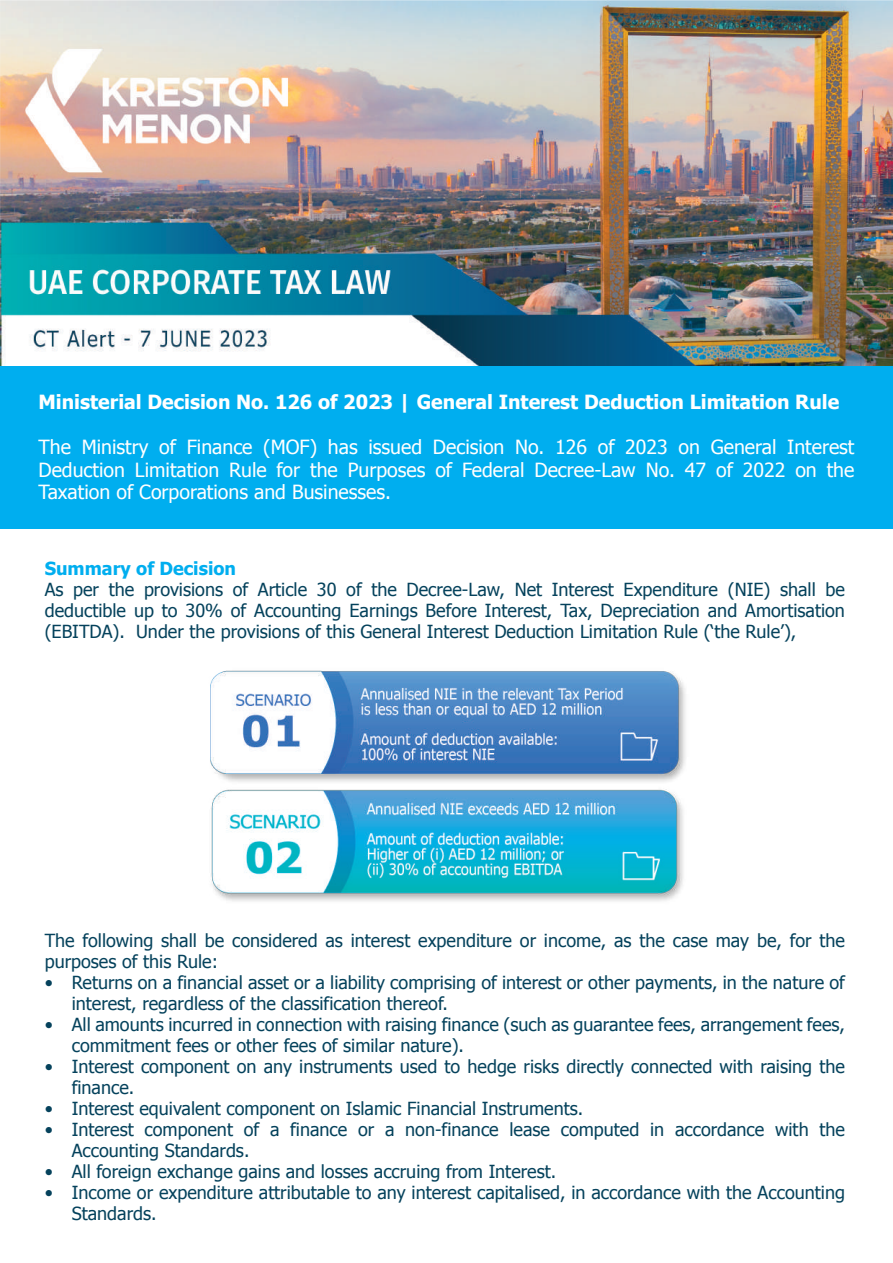
<style>
.page{position:relative;width:893px;height:1263px;background:#fff}
.page>*{position:absolute;margin:0;border:0;box-sizing:border-box;transform-origin:0 0}
.t1{font:19.5px/22.5px "Tahoma";color:#fff;text-align:justify}
.t2{font:700 19.5px "Tahoma";color:#fff}
.t3{font:18px/21px "Tahoma";color:#05425c}
.t4{font:700 18px "Tahoma";color:#00aeef}
</style>
<div class="page">
<div style="left:0;top:340px;width:893px;height:189px;background:#00aeef"></div>
<img style="left:0;top:0;width:893px;height:366px">
<img style="left:210px;top:670px;width:476px;height:231px">
<p class="t2" style="left:39px;top:388px;width:802px">Ministerial Decision No. 126 of 2023 | General Interest Deduction Limitation Rule</p>
<p class="t1" style="left:39px;top:435px;width:817px">The Ministry of Finance (MOF) has issued Decision No. 126 of 2023 on General Interest Deduction Limitation Rule for the Purposes of Federal Decree-Law No. 47 of 2022 on the Taxation of Corporations and Businesses.</p>
<p class="t4" style="left:45px;top:556px;width:193px">Summary of Decision</p>
<p class="t3" style="left:45px;top:578px;width:802px;text-align:justify">As per the provisions of Article 30 of the Decree-Law, Net Interest Expenditure (NIE) shall be deductible up to 30% of Accounting Earnings Before Interest, Tax, Depreciation and Amortisation (EBITDA). Under the provisions of this General Interest Deduction Limitation Rule (‘the Rule’),</p>
<p class="t3" style="left:45px;top:929px;width:802px">The following shall be considered as interest expenditure or income, as the case may be, for the purposes of this Rule:</p>
<p class="t3" style="left:72px;top:971px;width:775px;text-indent:-27px">• Returns on a financial asset or a liability comprising of interest or other payments, in the nature of interest, regardless of the classification thereof.</p>
<p class="t3" style="left:72px;top:1013px;width:775px;text-indent:-27px">• All amounts incurred in connection with raising finance (such as guarantee fees, arrangement fees, commitment fees or other fees of similar nature).</p>
<p class="t3" style="left:72px;top:1055px;width:775px;text-indent:-27px">• Interest component on any instruments used to hedge risks directly connected with raising the finance.</p>
<p class="t3" style="left:45px;top:1097px;width:540px">• Interest equivalent component on Islamic Financial Instruments.</p>
<p class="t3" style="left:72px;top:1118px;width:775px;text-indent:-27px">• Interest component of a finance or a non-finance lease computed in accordance with the<br>Accounting Standards.</p>
<p class="t3" style="left:45px;top:1160px;width:513px">• All foreign exchange gains and losses accruing from Interest.</p>
<p class="t3" style="left:72px;top:1181px;width:775px;text-indent:-27px">• Income or expenditure attributable to any interest capitalised, in accordance with the Accounting<br>Standards.</p>
</div>
